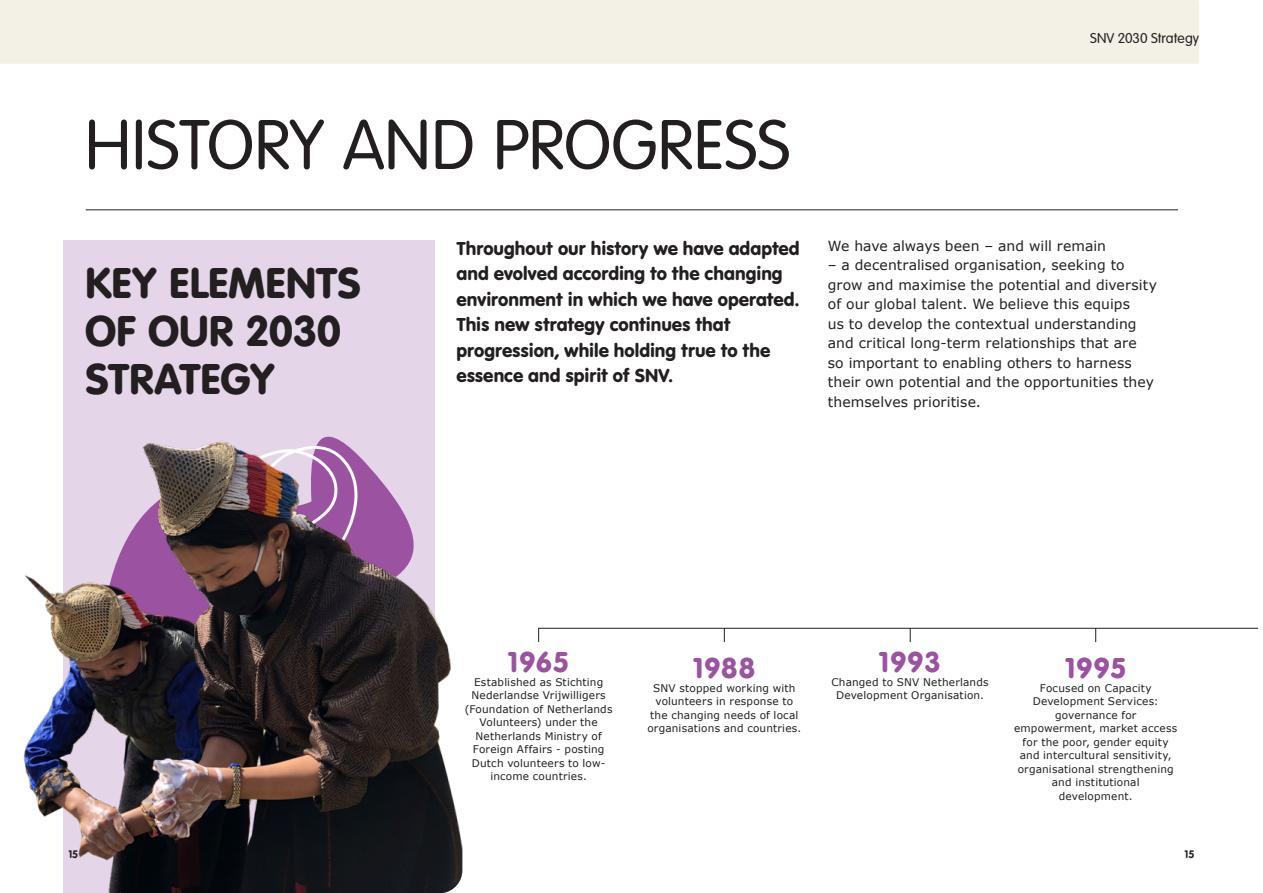
<style>
.page{position:relative;width:1263px;height:893px;background:#fff}
.page>*{position:absolute;margin:0;border:0;box-sizing:border-box;transform-origin:0 0}
.HEADLINE{font:300 73.5px "VAG Rundschrift D";color:#231f20}
.Headline_BLUE{font:45px/48px "VAG Rundschrift D";letter-spacing:-.01em;color:#231f20}
.t1{font:30px "VAG Rundschrift D";letter-spacing:.02em;color:#9b52a1}
.Intro{font:19.5px/25.5px "VAG Rundschrift D";letter-spacing:-.005em;color:#231f20}
.t2{font:300 15px "VAG Rundschrift D";letter-spacing:.005em;color:#231f20}
.NEW_BODY_COPY{font:13.95px/19.5px "Verdana";letter-spacing:.005em;color:#231f20}
.t3{font:700 10.65px "VAG Rounded LT";color:#231f20}
.t4{font:10.5px/13.5px "Verdana";letter-spacing:.02em;color:#231f20;text-align:center}
</style>
<div class="page">
<div style="left:64px;top:240px;width:371px;height:653px;background:#e4d5e8"></div>
<div style="left:0;top:0;width:1199px;height:64px;background:#f3f0e6"></div>
<hr style="left:86px;top:209px;width:1092px;height:1px;background:#231f20">
<svg style="left:538px;top:628px;width:720px;height:14px"></svg>
<img style="left:23px;top:437px;width:439px;height:456px">
<p class="t2" style="left:1090px;top:30px;width:111px">SNV 2030 Strategy</p>
<p class="HEADLINE" style="left:85px;top:105px;width:707px">HISTORY AND PROGRESS</p>
<p class="Headline_BLUE" style="left:85px;top:259px;width:277px">KEY ELEMENTS<br>OF OUR 2030<br>STRATEGY</p>
<p class="Intro" style="left:456px;top:235px;width:345px">Throughout our history we have adapted and evolved according to the changing environment in which we have operated.<br>This new strategy continues that progression, while holding true to the essence and spirit of SNV.</p>
<p class="NEW_BODY_COPY" style="left:828px;top:236px;width:280px">We have always been – and will remain</p>
<p class="NEW_BODY_COPY" style="left:828px;top:256px;width:331px">– a decentralised organisation, seeking to grow and maximise the potential and diversity of our global talent. We believe this equips<br>us to develop the contextual understanding and critical long-term relationships that are<br>so important to enabling others to harness their own potential and the opportunities they themselves prioritise.</p>
<p class="t3" style="left:68px;top:848px;width:12px">15</p>
<p class="t1" style="left:508px;top:644px;width:62px">1965</p>
<p class="t4" style="left:465px;top:675px;width:149px">Established as Stichting<br>Nederlandse Vrijwilligers (Foundation of Netherlands<br>Volunteers) under the<br>Netherlands Ministry of<br>Foreign Affairs - posting<br>Dutch volunteers to low&shy;income countries.</p>
<p class="t1" style="left:693px;top:650px;width:63px">1988</p>
<p class="t4" style="left:647px;top:681px;width:155px">SNV stopped working with volunteers in response to the changing needs of local organisations and countries.</p>
<p class="t1" style="left:879px;top:644px;width:63px">1993</p>
<p class="t4" style="left:831px;top:675px;width:159px">Changed to SNV Netherlands<br>Development Organisation.</p>
<p class="t1" style="left:1065px;top:650px;width:62px">1995</p>
<p class="t4" style="left:1014px;top:681px;width:165px">Focused on Capacity<br>Development Services: governance for empowerment, market access for the poor, gender equity and intercultural sensitivity, organisational strengthening and institutional development.</p>
<p class="t3" style="left:1184px;top:848px;width:12px">15</p>
</div>
